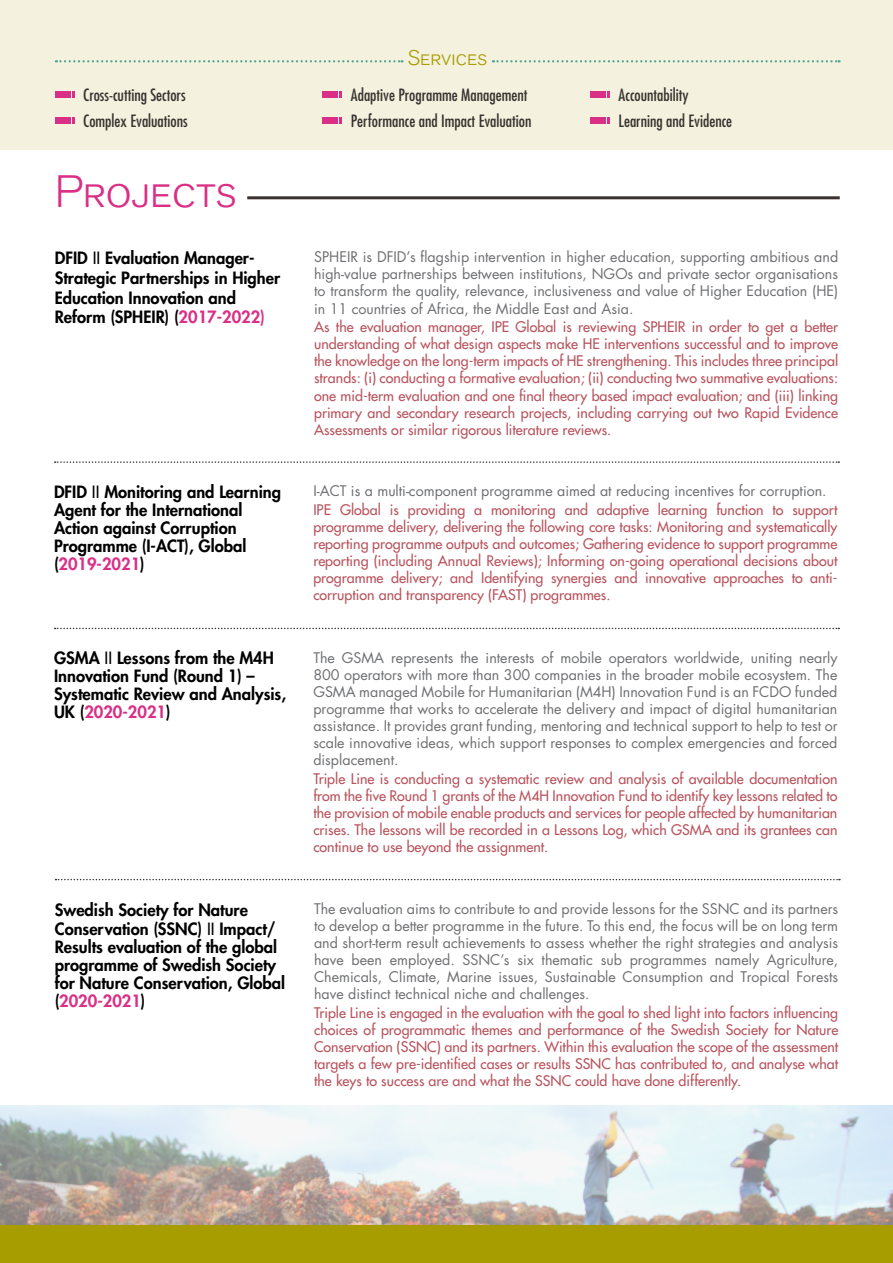
<style>
.page{position:relative;width:893px;height:1263px;background:#fff}
.page>*{position:absolute;margin:0;border:0;box-sizing:border-box;transform-origin:0 0}
.t1{font:45px "Akzidenz Grotesk BQ Light SC";color:#d92f86}
.t2{font:21px "Akzidenz Grotesk BQ Light SC";letter-spacing:.005em;color:#a79c00}
.t3{font:800 16.5px/18px "Futura Std";color:#000}
.t4{font:condensed 16.5px "Futura Std";color:#393230}
.t5{font:500 14.25px/17.1px "Futura Std";color:#b8545e;text-align:justify}
.t6{font:14.25px/17.1px "Futura Std";color:#6d6e71;text-align:justify}
.s1{font-weight:500}
.s2{color:#d92f86}
</style>
<div class="page">
<img style="left:0;top:1106px;width:893px;height:119px">
<div style="left:0;top:1225px;width:893px;height:38px;background:#a79c00"></div>
<hr style="left:247px;top:196px;width:593px;height:3px;background:#393230">
<div style="left:0;top:0;width:893px;height:150px;background:#f4f2de"></div>
<div style="left:55px;top:91px;width:15px;height:6px;background:#d92f86"></div>
<svg style="left:72px;top:91px;width:2px;height:6px"></svg>
<div style="left:322px;top:91px;width:16px;height:6px;background:#d92f86"></div>
<svg style="left:339px;top:91px;width:3px;height:6px"></svg>
<div style="left:590px;top:91px;width:16px;height:6px;background:#d92f86"></div>
<svg style="left:607px;top:91px;width:3px;height:6px"></svg>
<div style="left:322px;top:117px;width:16px;height:7px;background:#d92f86"></div>
<svg style="left:339px;top:117px;width:3px;height:7px"></svg>
<div style="left:590px;top:117px;width:16px;height:7px;background:#d92f86"></div>
<svg style="left:607px;top:117px;width:3px;height:7px"></svg>
<div style="left:55px;top:117px;width:15px;height:7px;background:#d92f86"></div>
<svg style="left:72px;top:117px;width:2px;height:7px"></svg>
<svg style="left:493px;top:60px;width:347px;height:2px"></svg>
<svg style="left:56px;top:60px;width:346px;height:2px"></svg>
<svg style="left:55px;top:461px;width:784px;height:2px"></svg>
<svg style="left:55px;top:628px;width:784px;height:1px"></svg>
<svg style="left:56px;top:879px;width:784px;height:1px"></svg>
<p class="t4" style="left:83px;top:85px;width:104px">Cross-cutting Sectors</p>
<p class="t4" style="left:83px;top:111px;width:106px">Complex Evaluations</p>
<p class="t1" style="left:55px;top:166px;width:184px">Projects</p>
<p class="t3" style="left:55px;top:248px;width:227px;line-height:19.8px">DFID <span class="s1">II</span> Evaluation Manager-<br>Strategic Partnerships in Higher<br>Education Innovation and<br>Reform (SPHEIR) (<span class="s2">2017-2022)</span></p>
<p class="t3" style="left:54px;top:483px;width:229px">DFID <span class="s1">II</span> Monitoring and Learning<br>Agent for the International<br>Action against Corruption<br>Programme (I-ACT), Global (<span class="s2">2019-2021</span>)</p>
<p class="t3" style="left:54px;top:649px;width:234px">GSMA <span class="s1">II</span> Lessons from the M4H<br>Innovation Fund (Round 1) –<br>Systematic Review and Analysis,<br>UK (<span class="s2">2020-2021</span>)</p>
<p class="t3" style="left:55px;top:899px;width:223px;line-height:19.8px">Swedish Society for Nature<br>Conservation (SSNC) <span class="s1">II</span> Impact/</p>
<p class="t3" style="left:55px;top:938px;width:232px">Results evaluation of the global programme of Swedish Society for Nature Conservation, Global (<span class="s2">2020-2021</span>)</p>
<p class="t2" style="left:407px;top:46px;width:81px">Services</p>
<p class="t4" style="left:351px;top:85px;width:178px">Adaptive Programme Management</p>
<p class="t4" style="left:351px;top:111px;width:182px">Performance and Impact Evaluation</p>
<p class="t4" style="left:619px;top:85px;width:71px">Accountability</p>
<p class="t4" style="left:619px;top:111px;width:115px">Learning and Evidence</p>
<p class="t6" style="left:314px;top:249px;width:526px">SPHEIR is DFID’s flagship intervention in higher education, supporting ambitious and high-value partnerships between institutions, NGOs and private sector organisations to transform the quality, relevance, inclusiveness and value of Higher Education (HE) in 11 countries of Africa, the Middle East and Asia.</p>
<p class="t5" style="left:314px;top:318px;width:526px">As the evaluation manager, IPE Global is reviewing SPHEIR in order to get a better understanding of what design aspects make HE interventions successful and to improve the knowledge on the long-term impacts of HE strengthening. This includes three principal strands: (i) conducting a formative evaluation; (ii) conducting two summative evaluations: one mid-term evaluation and one final theory based impact evaluation; and (iii) linking primary and secondary research projects, including carrying out two Rapid Evidence Assessments or similar rigorous literature reviews.</p>
<p class="t6" style="left:313px;top:483px;width:515px">I-ACT is a multi-component programme aimed at reducing incentives for corruption.</p>
<p class="t5" style="left:313px;top:501px;width:526px">IPE Global is providing a monitoring and adaptive learning function to support programme delivery, delivering the following core tasks: Monitoring and systematically reporting programme outputs and outcomes; Gathering evidence to support programme reporting (including Annual Reviews); Informing on-going operational decisions about programme delivery; and Identifying synergies and innovative approaches to anti&shy;corruption and transparency (FAST) programmes.</p>
<p class="t6" style="left:313px;top:649px;width:526px">The GSMA represents the interests of mobile operators worldwide, uniting nearly 800 operators with more than 300 companies in the broader mobile ecosystem. The GSMA managed Mobile for Humanitarian (M4H) Innovation Fund is an FCDO funded programme that works to accelerate the delivery and impact of digital humanitarian assistance. It provides grant funding, mentoring and technical support to help to test or scale innovative ideas, which support responses to complex emergencies and forced displacement.</p>
<p class="t5" style="left:313px;top:770px;width:526px">Triple Line is conducting a systematic review and analysis of available documentation from the five Round 1 grants of the M4H Innovation Fund to identify key lessons related to the provision of mobile enable products and services for people affected by humanitarian crises. The lessons will be recorded in a Lessons Log, which GSMA and its grantees can continue to use beyond the assignment.</p>
<p class="t6" style="left:314px;top:900px;width:526px">The evaluation aims to contribute to and provide lessons for the SSNC and its partners to develop a better programme in the future. To this end, the focus will be on long term and short-term result achievements to assess whether the right strategies and analysis have been employed. SSNC’s six thematic sub programmes namely Agriculture, Chemicals, Climate, Marine issues, Sustainable Consumption and Tropical Forests have distinct technical niche and challenges.</p>
<p class="t5" style="left:314px;top:1004px;width:526px">Triple Line is engaged in the evaluation with the goal to shed light into factors influencing choices of programmatic themes and performance of the Swedish Society for Nature Conservation (SSNC) and its partners. Within this evaluation the scope of the assessment targets a few pre-identified cases or results SSNC has contributed to, and analyse what the keys to success are and what the SSNC could have done differently.</p>
</div>
